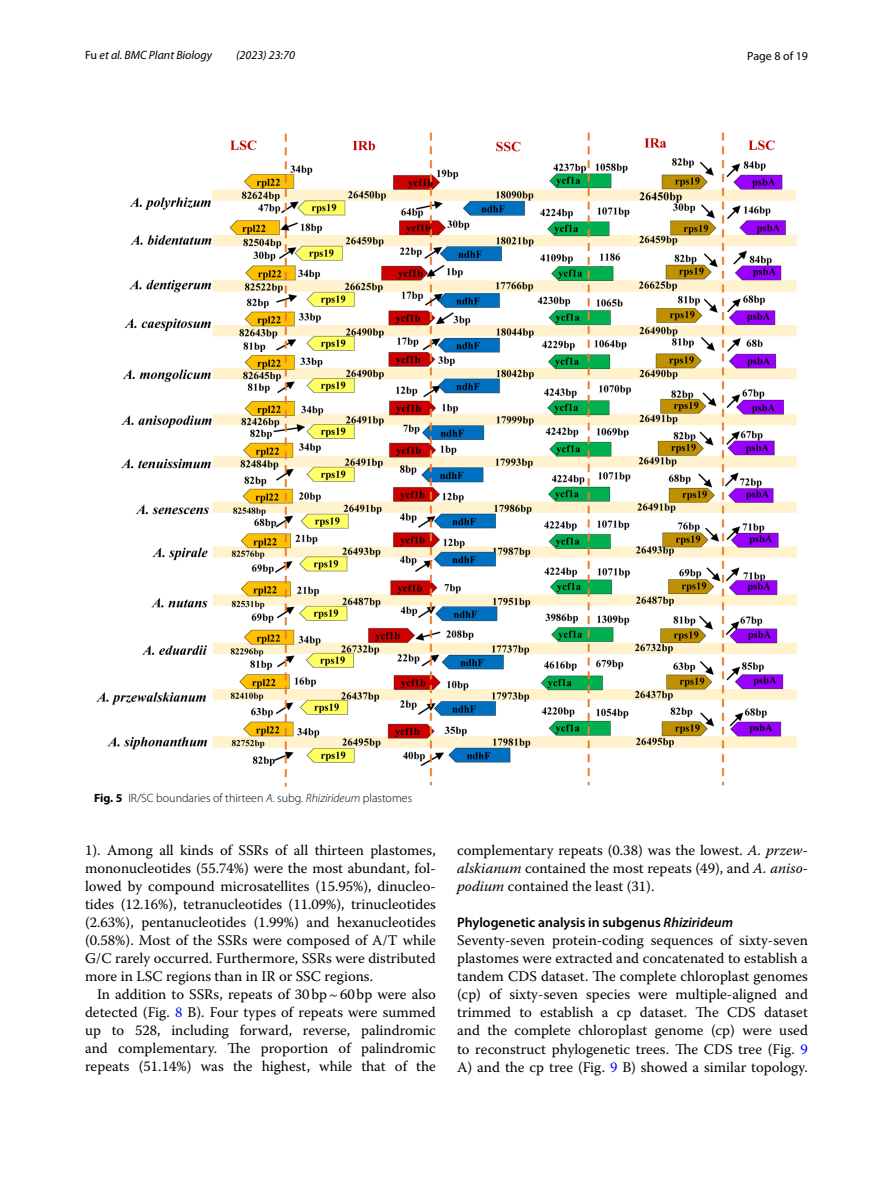
<style>
.page{position:relative;width:893px;height:1187px;background:#fff}
.page>*{position:absolute;margin:0;border:0;box-sizing:border-box;transform-origin:0 0}
.t1{font:14.7px/18px "Warnock Pro";color:#000;text-align:justify}
.t2{font:600 13.8px "Myriad Pro";color:#000}
.t3{font:300 12px "Myriad Pro";color:#000}
.t4{font:italic 12px "Myriad Pro";color:#000}
.t5{font:12px "Myriad Pro";color:#000}
.s1{font-style:normal}
.s2{font-weight:700}
.s3{font-style:italic}
.s4{color:#00f}
</style>
<div class="page">
<img style="left:96px;top:133px;width:701px;height:653px">
<p class="t4" style="left:85px;top:48px;width:129px"><span class="s1">Fu</span> et al. BMC Plant Biology</p>
<p class="t4" style="left:236px;top:48px;width:60px">(2023) 23:70</p>
<p class="t5" style="left:747px;top:48px;width:62px">Page 8 of 19</p>
<p class="t3" style="left:94px;top:791px;width:320px"><span class="s2">Fig. 5</span> IR/SC boundaries of thirteen <span class="s3">A</span>. subg. <span class="s3">Rhizirideum</span> plastomes</p>
<p class="t1" style="left:85px;top:841px;width:352px">1). Among all kinds of SSRs of all thirteen plastomes, mononucleotides (55.74%) were the most abundant, fol&shy;lowed by compound microsatellites (15.95%), dinucleo&shy;tides (12.16%), tetranucleotides (11.09%), trinucleotides (2.63%), pentanucleotides (1.99%) and hexanucleotides (0.58%). Most of the SSRs were composed of A/T while G/C rarely occurred. Furthermore, SSRs were distributed more in LSC regions than in IR or SSC regions.</p>
<p class="t1" style="left:85px;top:985px;width:352px;text-indent:12px">In addition to SSRs, repeats of 30bp~60bp were also detected (Fig. <span class="s4">8</span> B). Four types of repeats were summed up to 528, including forward, reverse, palindromic and complementary. The proportion of palindromic repeats (51.14%) was the highest, while that of the</p>
<p class="t1" style="left:457px;top:841px;width:352px">complementary repeats (0.38) was the lowest. <span class="s3">A. przew&shy;alskianum</span> contained the most repeats (49), and <span class="s3">A. aniso&shy;podium</span> contained the least (31).</p>
<p class="t2" style="left:457px;top:914px;width:277px">Phylogenetic analysis in subgenus <span class="s3">Rhizirideum</span></p>
<p class="t1" style="left:457px;top:931px;width:352px">Seventy-seven protein-coding sequences of sixty-seven plastomes were extracted and concatenated to establish a tandem CDS dataset. The complete chloroplast genomes (cp) of sixty-seven species were multiple-aligned and trimmed to establish a cp dataset. The CDS dataset and the complete chloroplast genome (cp) were used to reconstruct phylogenetic trees. The CDS tree (Fig. <span class="s4">9<br></span>A) and the cp tree (Fig. <span class="s4">9</span> B) showed a similar topology.</p>
</div>
